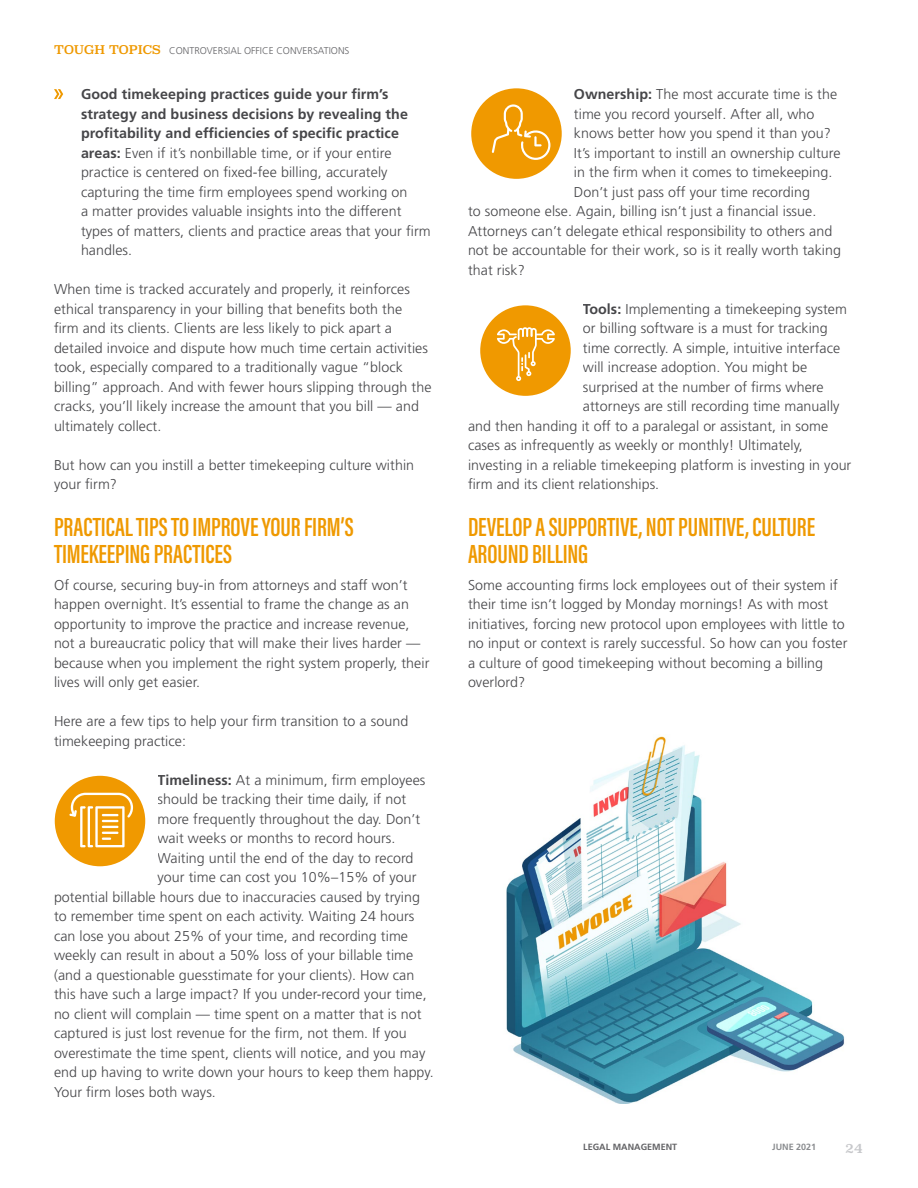
<style>
.page{position:relative;width:918px;height:1188px;background:#fff}
.page>*{position:absolute;margin:0;border:0;box-sizing:border-box;transform-origin:0 0}
.t1{font:600 27px/27px "Acumin Pro Extra Cond";letter-spacing:-.005em;color:#ef9900}
.t2{font:300 14.25px/19.5px "Frutiger LT Std";letter-spacing:.005em;color:#464649}
.t3{font:13.5px "Superclarendon Rg";color:#c7c8cb}
.t4{font:300 9.9px "Frutiger LT Std";color:#636366}
.t5{font:700 9px "Frutiger LT Std";color:#636366}
.t6{font:700 9px "Frutiger LT Std";color:#8a8c8f}
.s1{font-family:"Superclarendon Rg";font-weight:400;font-size:12px;color:#ef9900}
.s2{font-weight:700}
</style>
<div class="page">
<svg style="left:54px;top:89px;width:9px;height:10px"></svg>
<div style="left:471px;top:88px;width:91px;height:91px;background:#f09900;border-radius:50%"></div>
<svg style="left:492px;top:104px;width:59px;height:56px"></svg>
<div style="left:55px;top:776px;width:90px;height:90px;background:#f09900;border-radius:50%"></div>
<svg style="left:69px;top:793px;width:64px;height:54px"></svg>
<div style="left:480px;top:305px;width:91px;height:91px;background:#f09900;border-radius:50%"></div>
<svg style="left:497px;top:327px;width:58px;height:54px"></svg>
<img style="left:506px;top:736px;width:339px;height:367px">
<p class="t4" style="left:54px;top:45px;width:297px"><span class="s1">TOUGH TOPICS</span> CONTROVERSIAL OFFICE CONVERSATIONS</p>
<p class="t2" style="left:81px;top:85px;width:351px"><span class="s2">Good timekeeping practices guide your firm’s strategy and business decisions by revealing the profitability and efficiencies of specific practice areas:</span> Even if it’s nonbillable time, or if your entire practice is centered on fixed-fee billing, accurately capturing the time firm employees spend working on<br>a matter provides valuable insights into the different types of matters, clients and practice areas that your firm handles.</p>
<p class="t2" style="left:54px;top:280px;width:379px">When time is tracked accurately and properly, it reinforces ethical transparency in your billing that benefits both the<br>firm and its clients. Clients are less likely to pick apart a detailed invoice and dispute how much time certain activities took, especially compared to a traditionally vague “block billing” approach. And with fewer hours slipping through the cracks, you’ll likely increase the amount that you bill — and ultimately collect.</p>
<p class="t2" style="left:54px;top:455px;width:362px">But how can you instill a better timekeeping culture within your firm?</p>
<p class="t1" style="left:54px;top:513px;width:301px">PRACTICAL TIPS TO IMPROVE YOUR FIRM’S<br>TIMEKEEPING PRACTICES</p>
<p class="t2" style="left:54px;top:575px;width:377px">Of course, securing buy-in from attorneys and staff won’t happen overnight. It’s essential to frame the change as an opportunity to improve the practice and increase revenue, not a bureaucratic policy that will make their lives harder — because when you implement the right system properly, their lives will only get easier.</p>
<p class="t2" style="left:54px;top:712px;width:356px">Here are a few tips to help your firm transition to a sound timekeeping practice:</p>
<p class="t2" style="left:158px;top:770px;width:269px"><span class="s2">Timeliness:</span> At a minimum, firm employees</p>
<p class="t2" style="left:158px;top:790px;width:250px">should be tracking their time daily, if not</p>
<p class="t2" style="left:158px;top:809px;width:264px">more frequently throughout the day. Don’t</p>
<p class="t2" style="left:158px;top:829px;width:240px">wait weeks or months to record hours.</p>
<p class="t2" style="left:158px;top:848px;width:258px">Waiting until the end of the day to record</p>
<p class="t2" style="left:158px;top:868px;width:261px">your time can cost you 10%–15% of your</p>
<p class="t2" style="left:54px;top:887px;width:368px">potential billable hours due to inaccuracies caused by trying</p>
<p class="t2" style="left:54px;top:907px;width:362px">to remember time spent on each activity. Waiting 24 hours</p>
<p class="t2" style="left:54px;top:926px;width:356px">can lose you about 25% of your time, and recording time</p>
<p class="t2" style="left:54px;top:946px;width:361px">weekly can result in about a 50% loss of your billable time</p>
<p class="t2" style="left:54px;top:965px;width:362px">(and a questionable guesstimate for your clients). How can</p>
<p class="t2" style="left:54px;top:985px;width:374px">this have such a large impact? If you under-record your time,</p>
<p class="t2" style="left:54px;top:1004px;width:369px">no client will complain — time spent on a matter that is not</p>
<p class="t2" style="left:54px;top:1024px;width:354px">captured is just lost revenue for the firm, not them. If you</p>
<p class="t2" style="left:54px;top:1043px;width:373px">overestimate the time spent, clients will notice, and you may</p>
<p class="t2" style="left:54px;top:1063px;width:381px">end up having to write down your hours to keep them happy.</p>
<p class="t2" style="left:54px;top:1082px;width:163px">Your firm loses both ways.</p>
<p class="t2" style="left:574px;top:85px;width:265px"><span class="s2">Ownership:</span> The most accurate time is the</p>
<p class="t2" style="left:574px;top:104px;width:242px">time you record yourself. After all, who</p>
<p class="t2" style="left:574px;top:124px;width:258px">knows better how you spend it than you?</p>
<p class="t2" style="left:574px;top:143px;width:268px">It’s important to instill an ownership culture</p>
<p class="t2" style="left:574px;top:163px;width:260px">in the firm when it comes to timekeeping.</p>
<p class="t2" style="left:574px;top:182px;width:238px">Don’t just pass off your time recording</p>
<p class="t2" style="left:468px;top:202px;width:350px">to someone else. Again, billing isn’t just a financial issue.</p>
<p class="t2" style="left:468px;top:221px;width:366px">Attorneys can’t delegate ethical responsibility to others and</p>
<p class="t2" style="left:468px;top:241px;width:375px">not be accountable for their work, so is it really worth taking</p>
<p class="t2" style="left:468px;top:260px;width:58px">that risk?</p>
<p class="t2" style="left:583px;top:299px;width:266px"><span class="s2">Tools:</span> Implementing a timekeeping system</p>
<p class="t2" style="left:583px;top:319px;width:246px">or billing software is a must for tracking</p>
<p class="t2" style="left:583px;top:338px;width:259px">time correctly. A simple, intuitive interface</p>
<p class="t2" style="left:583px;top:358px;width:226px">will increase adoption. You might be</p>
<p class="t2" style="left:583px;top:377px;width:242px">surprised at the number of firms where</p>
<p class="t2" style="left:583px;top:397px;width:258px">attorneys are still recording time manually</p>
<p class="t2" style="left:468px;top:416px;width:362px">and then handing it off to a paralegal or assistant, in some</p>
<p class="t2" style="left:468px;top:436px;width:336px">cases as infrequently as weekly or monthly! Ultimately,</p>
<p class="t2" style="left:468px;top:455px;width:385px">investing in a reliable timekeeping platform is investing in your</p>
<p class="t2" style="left:468px;top:475px;width:193px">firm and its client relationships.</p>
<p class="t1" style="left:468px;top:513px;width:349px">DEVELOP A SUPPORTIVE, NOT PUNITIVE, CULTURE<br>AROUND BILLING</p>
<p class="t2" style="left:468px;top:575px;width:381px">Some accounting firms lock employees out of their system if their time isn’t logged by Monday mornings! As with most initiatives, forcing new protocol upon employees with little to no input or context is rarely successful. So how can you foster a culture of good timekeeping without becoming a billing overlord?</p>
<p class="t5" style="left:583px;top:1141px;width:95px">LEGAL MANAGEMENT</p>
<p class="t6" style="left:772px;top:1141px;width:46px">JUNE 2021</p>
<p class="t3" style="left:845px;top:1140px;width:19px">24</p>
</div>
